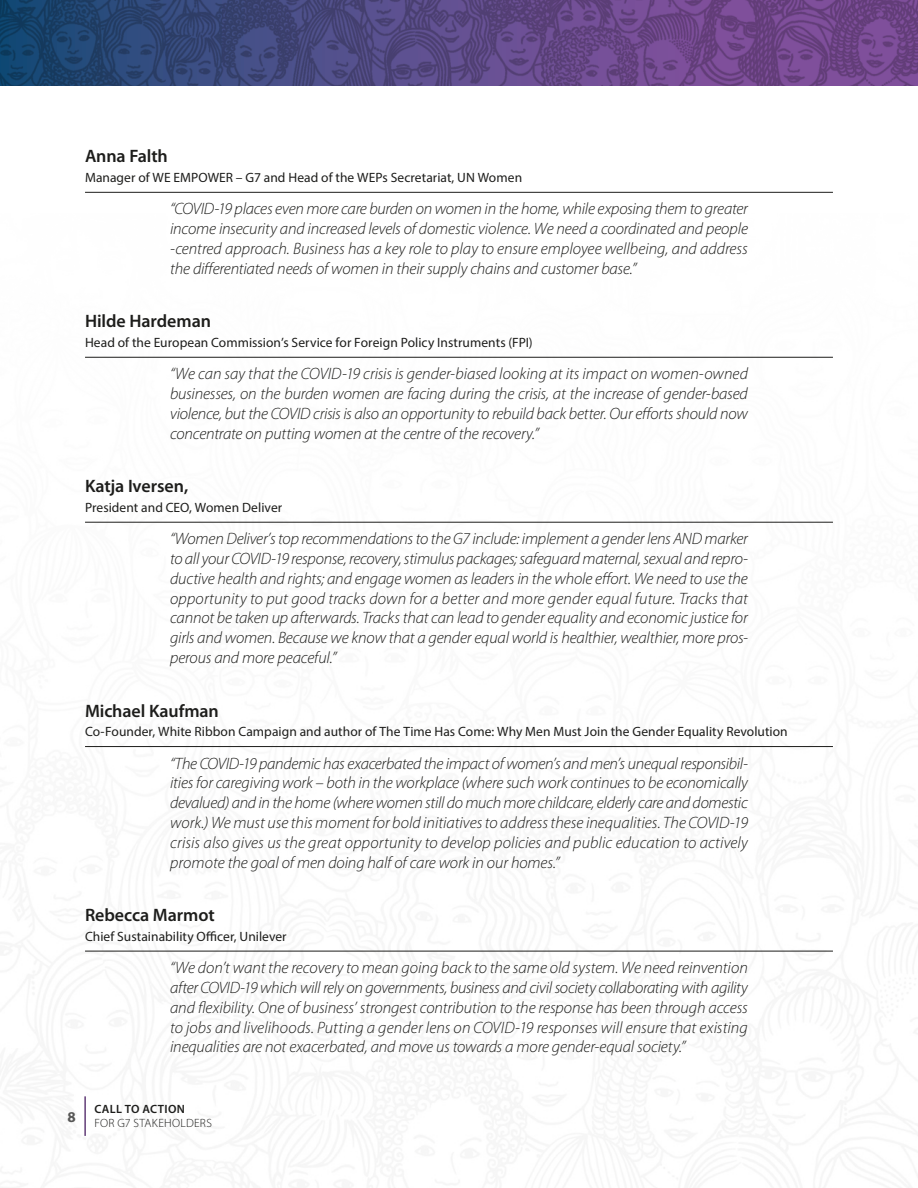
<style>
.page{position:relative;width:918px;height:1188px;background:#fff}
.page>*{position:absolute;margin:0;border:0;box-sizing:border-box;transform-origin:0 0}
.t1{font:600 18px "Myriad Pro";letter-spacing:-.005em;color:#1d1d1b}
.t2{font:italic 300 16.5px/19.8px "Myriad Pro";letter-spacing:-.01em;color:#1d1d1b;text-align:justify}
.t3{font:700 15px "Myriad Pro";color:#575756}
.t4{font:13.5px "Myriad Pro";letter-spacing:.005em;color:#1d1d1b}
.t5{font:300 12px "Myriad Pro";letter-spacing:.025em;color:#1d1d1b}
.t6{font:600 12px "Myriad Pro";letter-spacing:.03em;color:#1d1d1b}
</style>
<div class="page">
<img style="left:0;top:85px;width:918px;height:1103px">
<img style="left:0;top:0;width:918px;height:85px">
<hr style="left:84px;top:1096px;width:2px;height:40px;background:#623d78">
<hr style="left:85px;top:192px;width:748px;height:1px;background:#1d1d1b">
<hr style="left:85px;top:357px;width:748px;height:1px;background:#1d1d1b">
<hr style="left:85px;top:522px;width:748px;height:1px;background:#1d1d1b">
<hr style="left:85px;top:746px;width:748px;height:1px;background:#1d1d1b">
<hr style="left:85px;top:951px;width:748px;height:1px;background:#1d1d1b">
<p class="t1" style="left:85px;top:145px;width:84px">Anna Falth</p>
<p class="t4" style="left:85px;top:169px;width:439px">Manager of WE EMPOWER – G7 and Head of the WEPs Secretariat, UN Women</p>
<p class="t2" style="left:170px;top:199px;width:579px">“COVID-19 places even more care burden on women in the home, while exposing them to greater income insecurity and increased levels of domestic violence. We need a coordinated and people -centred approach. Business has a key role to play to ensure employee wellbeing, and address the differentiated needs of women in their supply chains and customer base.”</p>
<p class="t1" style="left:85px;top:310px;width:127px">Hilde Hardeman</p>
<p class="t4" style="left:85px;top:334px;width:449px">Head of the European Commission’s Service for Foreign Policy Instruments (FPI)</p>
<p class="t2" style="left:170px;top:364px;width:579px">“We can say that the COVID-19 crisis is gender-biased looking at its impact on women-owned businesses, on the burden women are facing during the crisis, at the increase of gender-based violence, but the COVID crisis is also an opportunity to rebuild back better. Our efforts should now concentrate on putting women at the centre of the recovery.”</p>
<p class="t1" style="left:85px;top:475px;width:105px">Katja Iversen,</p>
<p class="t4" style="left:85px;top:499px;width:199px">President and CEO, Women Deliver</p>
<p class="t2" style="left:170px;top:529px;width:579px">“Women Deliver’s top recommendations to the G7 include: implement a gender lens AND marker to all your COVID-19 response, recovery, stimulus packages; safeguard maternal, sexual and repro&shy;ductive health and rights; and engage women as leaders in the whole effort. We need to use the opportunity to put good tracks down for a better and more gender equal future. Tracks that cannot be taken up afterwards. Tracks that can lead to gender equality and economic justice for girls and women. Because we know that a gender equal world is healthier, wealthier, more pros&shy;perous and more peaceful.”</p>
<p class="t1" style="left:85px;top:699px;width:135px">Michael Kaufman</p>
<p class="t4" style="left:85px;top:723px;width:704px">Co-Founder, White Ribbon Campaign and author of The Time Has Come: Why Men Must Join the Gender Equality Revolution</p>
<p class="t2" style="left:170px;top:754px;width:579px">“The COVID-19 pandemic has exacerbated the impact of women’s and men’s unequal responsibil&shy;ities for caregiving work – both in the workplace (where such work continues to be economically devalued) and in the home (where women still do much more childcare, elderly care and domestic work.) We must use this moment for bold initiatives to address these inequalities. The COVID-19 crisis also gives us the great opportunity to develop policies and public education to actively promote the goal of men doing half of care work in our homes.”</p>
<p class="t1" style="left:85px;top:904px;width:131px">Rebecca Marmot</p>
<p class="t4" style="left:85px;top:928px;width:203px">Chief Sustainability Officer, Unilever</p>
<p class="t2" style="left:170px;top:958px;width:579px">“We don’t want the recovery to mean going back to the same old system. We need reinvention after COVID-19 which will rely on governments, business and civil society collaborating with agility and flexibility. One of business’ strongest contribution to the response has been through access to jobs and livelihoods. Putting a gender lens on COVID-19 responses will ensure that existing inequalities are not exacerbated, and move us towards a more gender-equal society.”</p>
<p class="t3" style="left:68px;top:1107px;width:10px">8</p>
<p class="t6" style="left:94px;top:1101px;width:92px">CALL TO ACTION</p>
<p class="t5" style="left:94px;top:1116px;width:119px">FOR G7 STAKEHOLDERS</p>
</div>
